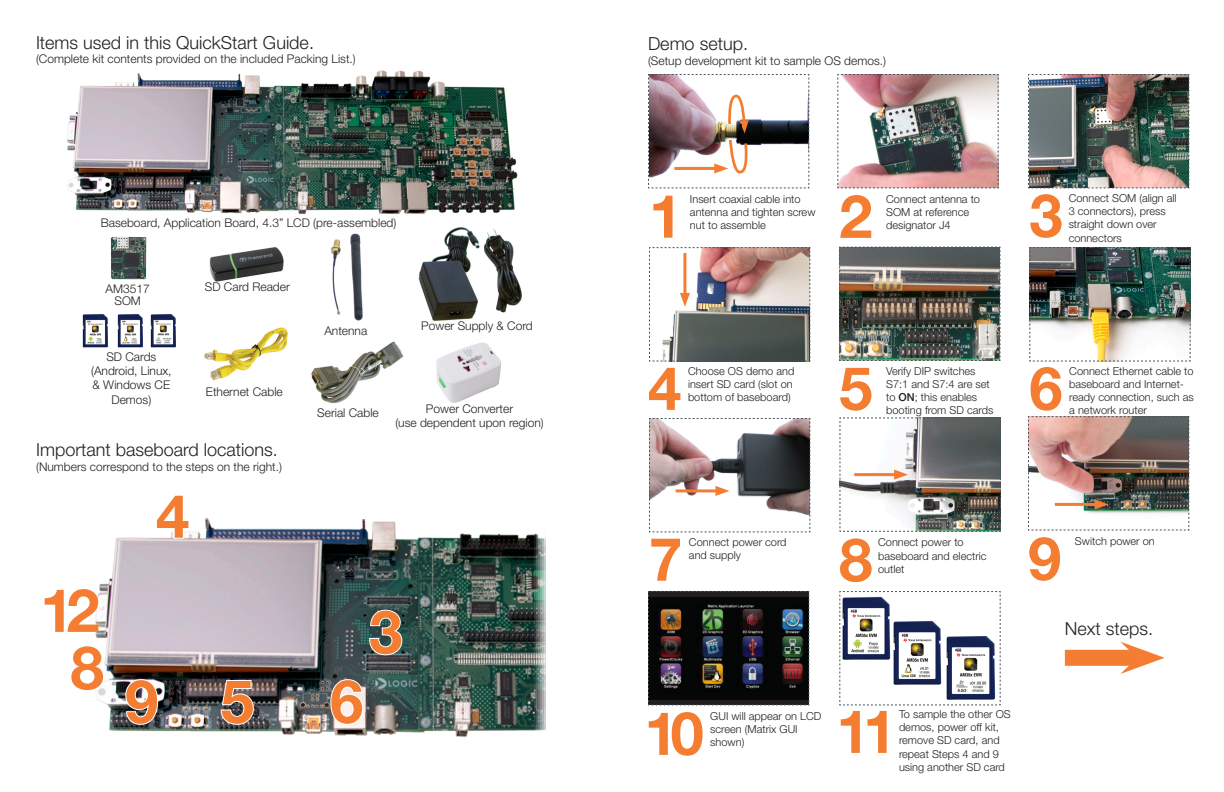
<style>
.page{position:relative;width:1224px;height:792px;background:#fff}
.page>*{position:absolute;margin:0;border:0;box-sizing:border-box;transform-origin:0 0}
.t1{font:700 60px "Helvetica Neue LT Std";color:#f47d31}
.t2{font:300 18px "Helvetica Neue LT Std";color:#231f20}
.t3{font:300 12px/14.4px "Helvetica Neue LT Std";color:#231f20;text-align:center}
.t4{font:300 11px/13.2px "Helvetica Neue LT Std";color:#231f20}
.s1{font-weight:500}
</style>
<div class="page">
<img style="left:484px;top:229px;width:38px;height:84px">
<img style="left:418px;top:227px;width:62px;height:94px">
<img style="left:67px;top:70px;width:451px;height:144px">
<img style="left:111px;top:236px;width:36px;height:44px">
<img style="left:209px;top:247px;width:75px;height:35px">
<img style="left:1028px;top:74px;width:162px;height:115px">
<img style="left:837px;top:74px;width:162px;height:115px">
<div style="left:1065px;top:650px;width:72px;height:16px;background:#f47d31"></div>
<svg style="left:1120px;top:642px;width:45px;height:32px"></svg>
<img style="left:331px;top:234px;width:32px;height:86px">
<img style="left:648px;top:591px;width:162px;height:115px">
<img style="left:1028px;top:416px;width:162px;height:115px">
<img style="left:839px;top:417px;width:162px;height:115px">
<svg style="left:649px;top:418px;width:162px;height:115px"></svg>
<img style="left:839px;top:246px;width:162px;height:115px">
<img style="left:649px;top:247px;width:162px;height:115px">
<img style="left:648px;top:74px;width:162px;height:115px">
<img style="left:717px;top:125px;width:24px;height:14px">
<img style="left:205px;top:328px;width:83px;height:53px">
<img style="left:117px;top:314px;width:26px;height:34px">
<img style="left:151px;top:314px;width:25px;height:34px">
<img style="left:83px;top:314px;width:25px;height:34px">
<img style="left:436px;top:342px;width:65px;height:61px">
<svg style="left:839px;top:591px;width:162px;height:115px"></svg>
<img style="left:892px;top:620px;width:51px;height:65px">
<img style="left:946px;top:634px;width:50px;height:66px">
<img style="left:1029px;top:247px;width:162px;height:115px">
<img style="left:95px;top:518px;width:451px;height:219px">
<svg style="left:220px;top:679px;width:35px;height:47px"></svg>
<svg style="left:368px;top:609px;width:35px;height:47px"></svg>
<svg style="left:155px;top:518px;width:35px;height:22px"></svg>
<svg style="left:124px;top:678px;width:35px;height:48px"></svg>
<svg style="left:71px;top:644px;width:34px;height:48px"></svg>
<svg style="left:329px;top:678px;width:35px;height:48px"></svg>
<img style="left:312px;top:342px;width:92px;height:62px">
<p class="t2" style="left:36px;top:31px;width:280px">Items used in this QuickStart Guide.</p>
<p class="t3" style="left:36px;top:52px;width:321px">(Complete kit contents provided on the included Packing List.)</p>
<p class="t3" style="left:101px;top:215px;width:297px">Baseboard, Application Board, 4.3” LCD (pre-assembled)</p>
<p class="t3" style="left:106px;top:282px;width:46px;line-height:12px">AM3517<br>SOM</p>
<p class="t3" style="left:205px;top:280px;width:86px">SD Card Reader</p>
<p class="t3" style="left:91px;top:349px;width:82px">SD Cards (Android, Linux, &amp; Windows CE<br>Demos)</p>
<p class="t3" style="left:206px;top:384px;width:78px">Ethernet Cable</p>
<p class="t2" style="left:36px;top:439px;width:243px">Important baseboard locations.</p>
<p class="t3" style="left:36px;top:459px;width:247px">(Numbers correspond to the steps on the right.)</p>
<p class="t1" style="left:40px;top:573px;width:61px">12</p>
<h1 class="t1" style="left:71px;top:631px;width:35px">8</h1>
<h1 class="t1" style="left:156px;top:479px;width:35px">4</h1>
<h1 class="t1" style="left:125px;top:664px;width:35px">9</h1>
<h1 class="t1" style="left:221px;top:664px;width:35px">5</h1>
<p class="t3" style="left:324px;top:323px;width:44px">Antenna</p>
<p class="t3" style="left:421px;top:319px;width:113px">Power Supply &amp; Cord</p>
<p class="t3" style="left:317px;top:406px;width:63px">Serial Cable</p>
<p class="t3" style="left:395px;top:401px;width:150px">Power Converter<br>(use dependent upon region)</p>
<h1 class="t1" style="left:369px;top:595px;width:35px">3</h1>
<h1 class="t1" style="left:330px;top:664px;width:35px">6</h1>
<p class="t2" style="left:648px;top:33px;width:102px">Demo setup.</p>
<p class="t3" style="left:648px;top:53px;width:240px">(Setup development kit to sample OS demos.)</p>
<p class="t1" style="left:649px;top:179px;width:35px">1</p>
<p class="t4" style="left:690px;top:192px;width:127px">Insert coaxial cable into antenna and tighten screw nut to assemble</p>
<p class="t1" style="left:839px;top:179px;width:35px">2</p>
<p class="t4" style="left:886px;top:192px;width:95px">Connect antenna to<br>SOM at reference designator J4</p>
<p class="t1" style="left:1029px;top:179px;width:35px">3</p>
<p class="t4" style="left:1069px;top:191px;width:109px">Connect SOM (align all<br>3 connectors), press straight down over connectors</p>
<p class="t1" style="left:648px;top:351px;width:35px">4</p>
<p class="t4" style="left:688px;top:364px;width:108px">Choose OS demo and insert SD card (slot on bottom of baseboard)</p>
<p class="t1" style="left:839px;top:351px;width:35px">5</p>
<p class="t4" style="left:886px;top:364px;width:109px">Verify DIP switches<br>S7:1 and S7:4 are set to <span class="s1">ON</span>; this enables booting from SD cards</p>
<p class="t1" style="left:1029px;top:351px;width:35px">6</p>
<p class="t4" style="left:1069px;top:364px;width:126px">Connect Ethernet cable to baseboard and Internet&shy;ready connection, such as a network router</p>
<p class="t1" style="left:649px;top:522px;width:35px">7</p>
<p class="t4" style="left:689px;top:535px;width:99px">Connect power cord and supply</p>
<p class="t1" style="left:839px;top:523px;width:35px">8</p>
<p class="t4" style="left:878px;top:536px;width:110px">Connect power to baseboard and electric outlet</p>
<p class="t1" style="left:1028px;top:521px;width:35px">9</p>
<p class="t4" style="left:1075px;top:534px;width:81px">Switch power on</p>
<p class="t1" style="left:644px;top:696px;width:61px">10</p>
<p class="t4" style="left:710px;top:709px;width:113px">GUI will appear on LCD screen (Matrix GUI shown)</p>
<p class="t1" style="left:836px;top:694px;width:62px">11</p>
<p class="t4" style="left:899px;top:707px;width:113px">To sample the other OS demos, power off kit, remove SD card, and repeat Steps 4 and 9 using another SD card</p>
<p class="t2" style="left:1065px;top:618px;width:90px">Next steps.</p>
</div>
